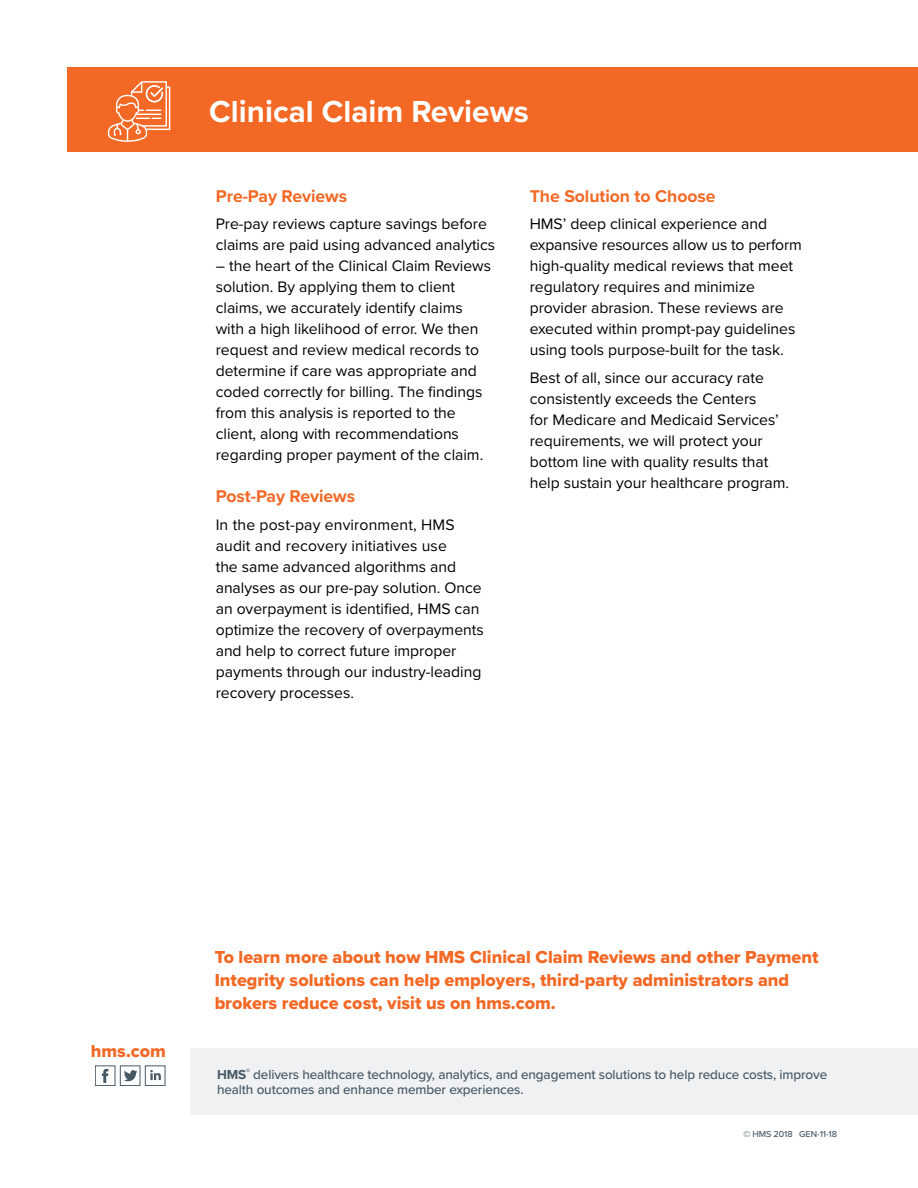
<style>
.page{position:relative;width:918px;height:1188px;background:#fff}
.page>*{position:absolute;margin:0;border:0;box-sizing:border-box;transform-origin:0 0}
.t1{font:700 31.5px "Proxima Nova";color:#fff}
.Call_to_Action{font:18px/23px "Proxima Nova Extrabld";color:#f36824}
.Paragraph{font:700 17.7px "Proxima Nova";color:#f36824}
.Paragraph-2{font:15.75px/21px "Proxima Nova";color:#000}
.Boiler{font:500 13.5px/15.6px "Proxima Nova";letter-spacing:-.01em;color:#475865}
.t2{font:500 9px "Proxima Nova";letter-spacing:-.01em;color:#475865}
.s1{font-weight:700}
</style>
<div class="page">
<div style="left:68px;top:68px;width:850px;height:84px;background:#f36824"></div>
<div style="left:190px;top:1048px;width:728px;height:66px;background:#eff1f2"></div>
<svg style="left:95px;top:1066px;width:70px;height:20px"></svg>
<svg style="left:108px;top:81px;width:62px;height:61px"></svg>
<h1 class="t1" style="left:209px;top:88px;width:321px">Clinical Claim Reviews</h1>
<p class="Paragraph" style="left:216px;top:183px;width:133px">Pre-Pay Reviews</p>
<p class="Paragraph-2" style="left:216px;top:213px;width:281px">Pre-pay reviews capture savings before claims are paid using advanced analytics</p>
<p class="Paragraph-2" style="left:216px;top:255px;width:277px">– the heart of the Clinical Claim Reviews solution. By applying them to client claims, we accurately identify claims with a high likelihood of error. We then request and review medical records to determine if care was appropriate and coded correctly for billing. The findings from this analysis is reported to the client, along with recommendations regarding proper payment of the claim.</p>
<p class="Paragraph" style="left:216px;top:483px;width:141px">Post-Pay Reviews</p>
<p class="Paragraph-2" style="left:216px;top:514px;width:270px">In the post-pay environment, HMS audit and recovery initiatives use<br>the same advanced algorithms and analyses as our pre-pay solution. Once an overpayment is identified, HMS can optimize the recovery of overpayments and help to correct future improper payments through our industry-leading recovery processes.</p>
<p class="Paragraph" style="left:530px;top:183px;width:187px">The Solution to Choose</p>
<p class="Paragraph-2" style="left:530px;top:213px;width:274px">HMS’ deep clinical experience and expansive resources allow us to perform high-quality medical reviews that meet regulatory requires and minimize provider abrasion. These reviews are executed within prompt-pay guidelines using tools purpose-built for the task.</p>
<p class="Paragraph-2" style="left:530px;top:367px;width:261px">Best of all, since our accuracy rate consistently exceeds the Centers<br>for Medicare and Medicaid Services’ requirements, we will protect your bottom line with quality results that help sustain your healthcare program.</p>
<p class="Call_to_Action" style="left:91px;top:1039px;width:77px">hms.com</p>
<p class="Call_to_Action" style="left:215px;top:945px;width:605px">To learn more about how HMS Clinical Claim Reviews and other Payment<br>Integrity solutions can help employers, third-party administrators and brokers reduce cost, visit us on hms.com.</p>
<p class="Boiler" style="left:217px;top:1066px;width:612px"><span class="s1">HMS</span><sup>®</sup> delivers healthcare technology, analytics, and engagement solutions to help reduce costs, improve health outcomes and enhance member experiences.</p>
<p class="t2" style="left:743px;top:1128px;width:95px">© HMS 2018 GEN-11-18</p>
</div>
